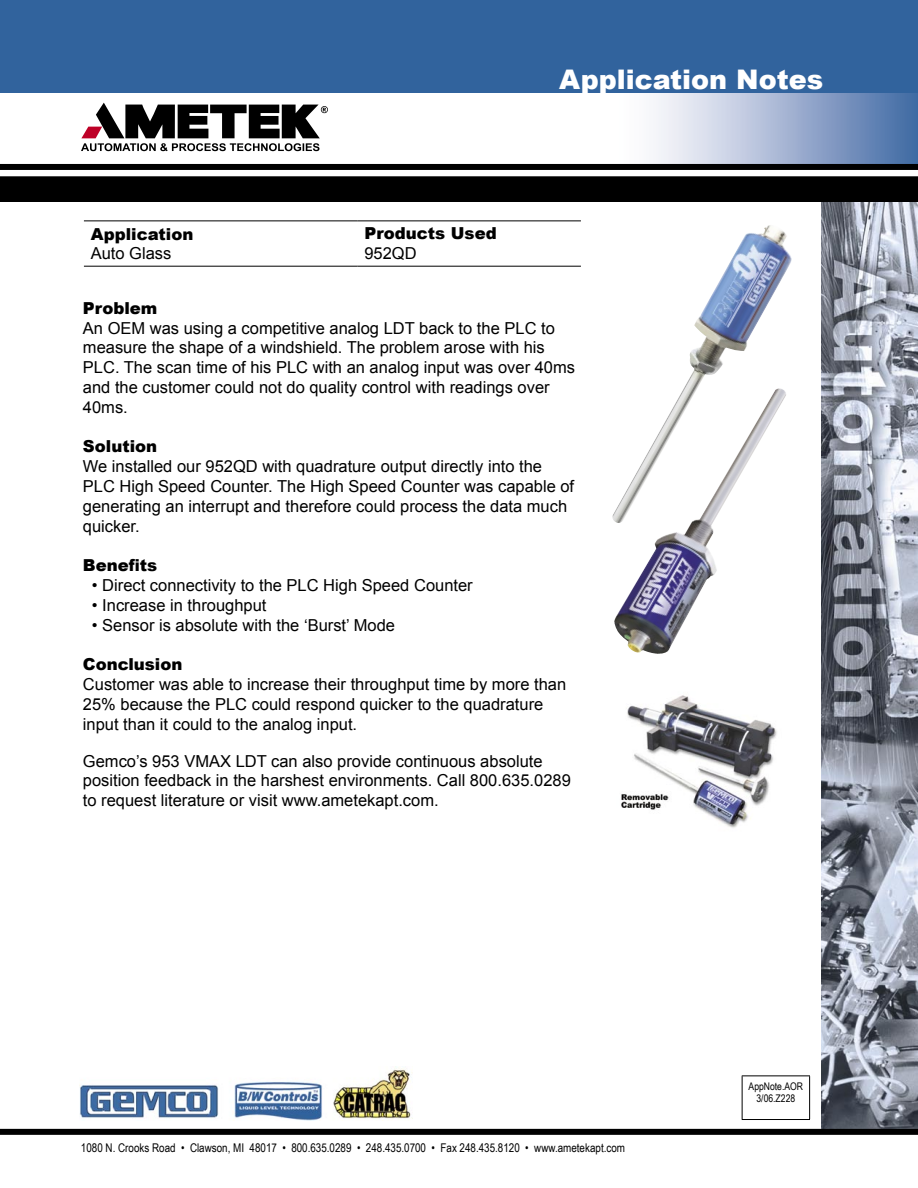
<style>
.page{position:relative;width:918px;height:1188px;background:#fff}
.page>*{position:absolute;margin:0;border:0;box-sizing:border-box;transform-origin:0 0}
.t1{font:900 27px "Arial";color:#fff}
.PageMaker_Defaults_-_2{font:16.5px/19.8px "Arial";color:#000}
.bullet_number_tabs{font:16.5px "Arial";color:#000}
.PageMaker_Defaults_-_2-2{font:900 16.5px "Arial";color:#000}
.t2{font:12px "Arial Narrow";color:#000}
.t3{font:10.5px "Arial Narrow";color:#000}
</style>
<div class="page">
<img style="left:821px;top:202px;width:97px;height:927px">
<div style="left:0;top:1129px;width:918px;height:6px;background:#000"></div>
<div style="left:615px;top:27px;width:303px;height:140px;background:linear-gradient(to right,#fff,#476da6)"></div>
<div style="left:0;top:176px;width:918px;height:26px;background:#000"></div>
<div style="left:0;top:164px;width:918px;height:6px;background:#000"></div>
<div style="left:0;top:0;width:918px;height:93px;background:#31639d"></div>
<svg style="left:81px;top:103px;width:247px;height:48px"></svg>
<hr style="left:742px;top:1075px;width:68px;height:1px;background:#000">
<hr style="left:742px;top:1076px;width:1px;height:43px;background:#000">
<hr style="left:809px;top:1076px;width:1px;height:43px;background:#000">
<hr style="left:742px;top:1119px;width:68px;height:1px;background:#000">
<img style="left:79px;top:1066px;width:333px;height:54px">
<hr style="left:84px;top:221px;width:274px;height:1px;background:#000">
<hr style="left:358px;top:221px;width:223px;height:1px;background:#000">
<hr style="left:84px;top:266px;width:274px;height:1px;background:#000">
<hr style="left:358px;top:266px;width:223px;height:1px;background:#000">
<img style="left:612px;top:225px;width:180px;height:295px">
<img style="left:614px;top:387px;width:174px;height:267px">
<img style="left:621px;top:695px;width:156px;height:133px">
<p class="PageMaker_Defaults_-_2-2" style="left:91px;top:222px;width:104px">Application</p>
<p class="PageMaker_Defaults_-_2" style="left:91px;top:244px;width:82px">Auto Glass</p>
<p class="PageMaker_Defaults_-_2-2" style="left:364px;top:222px;width:134px">Products Used</p>
<p class="PageMaker_Defaults_-_2" style="left:364px;top:244px;width:54px">952QD</p>
<p class="t1" style="left:559px;top:60px;width:266px">Application Notes</p>
<p class="PageMaker_Defaults_-_2-2" style="left:83px;top:296px;width:76px">Problem</p>
<p class="PageMaker_Defaults_-_2" style="left:83px;top:318px;width:494px">An OEM was using a competitive analog LDT back to the PLC to measure the shape of a windshield. The problem arose with his PLC. The scan time of his PLC with an analog input was over 40ms and the customer could not do quality control with readings over 40ms.</p>
<p class="PageMaker_Defaults_-_2-2" style="left:83px;top:435px;width:76px">Solution</p>
<p class="PageMaker_Defaults_-_2" style="left:83px;top:457px;width:493px">We installed our 952QD with quadrature output directly into the PLC High Speed Counter. The High Speed Counter was capable of generating an interrupt and therefore could process the data much quicker.</p>
<p class="PageMaker_Defaults_-_2-2" style="left:83px;top:553px;width:76px">Benefits</p>
<p class="bullet_number_tabs" style="left:92px;top:574px;width:382px">• Direct connectivity to the PLC High Speed Counter</p>
<p class="bullet_number_tabs" style="left:92px;top:594px;width:176px">• Increase in throughput</p>
<p class="bullet_number_tabs" style="left:92px;top:614px;width:305px">• Sensor is absolute with the ‘Burst’ Mode</p>
<p class="PageMaker_Defaults_-_2-2" style="left:83px;top:652px;width:101px">Conclusion</p>
<p class="PageMaker_Defaults_-_2" style="left:83px;top:674px;width:485px">Customer was able to increase their throughput time by more than<br>25% because the PLC could respond quicker to the quadrature input than it could to the analog input.</p>
<p class="PageMaker_Defaults_-_2" style="left:83px;top:751px;width:489px">Gemco’s 953 VMAX LDT can also provide continuous absolute position feedback in the harshest environments. Call 800.635.0289 to request literature or visit www.ametekapt.com.</p>
<p class="t2" style="left:81px;top:1139px;width:546px">1080 N. Crooks Road • Clawson, MI 48017 • 800.635.0289 • 248.435.0700 • Fax 248.435.8120 • www.ametekapt.com</p>
<p class="t3" style="left:749px;top:1078px;width:56px">AppNote.AOR</p>
<p class="t3" style="left:756px;top:1090px;width:40px">3/06.Z228</p>
</div>
